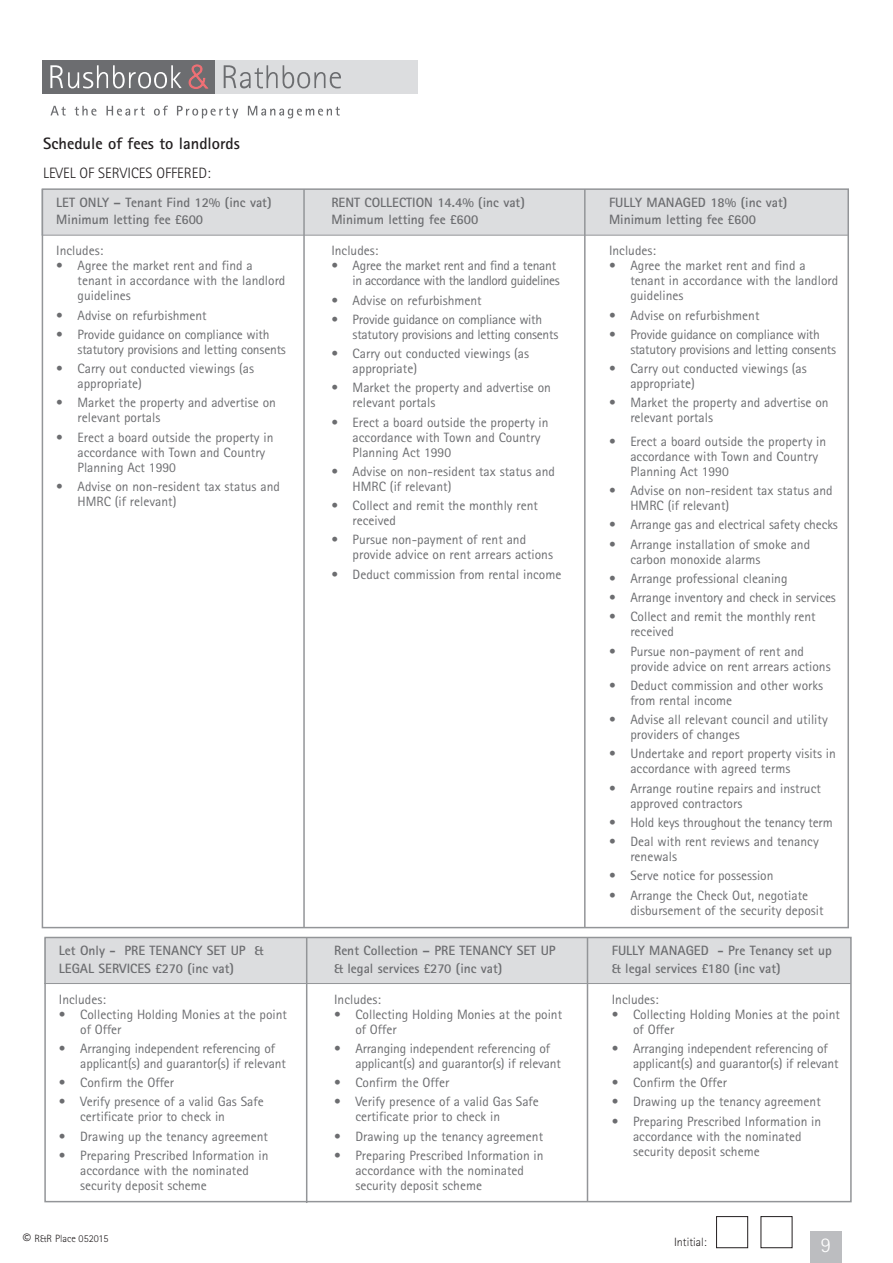
<style>
.page{position:relative;width:893px;height:1263px;background:#fff}
.page>*{position:absolute;margin:0;border:0;box-sizing:border-box;transform-origin:0 0}
.t1{font:300 21px "Rotis Sans Serif";color:#fff}
.t2{font:700 16.5px "Rotis Sans Serif";color:#231f20}
.t3{font:300 15px "Rotis Sans Serif";color:#231f20}
.t4{font:13.5px/15px "Rotis Sans Serif";color:#6c6d70}
.t5{font:700 13.5px/17.2px "Rotis Sans Serif";color:#6c6d70}
.t6{font:13.5px/15px "Rotis Sans Serif";letter-spacing:-.02em;color:#6c6d70}
.t7{font:13.5px/15px "Rotis Sans Serif";letter-spacing:-.035em;color:#6c6d70;text-align:right}
.t8{font:300 12px "Rotis Sans Serif";color:#231f20}
.t9{font:300 10.5px "Rotis Sans Serif";color:#231f20}
.s1{font-size:16.5px}
</style>
<div class="page">
<div style="left:43px;top:60px;width:173px;height:34px;background:#6c6d70"></div>
<div style="left:216px;top:60px;width:202px;height:34px;background:#dcdddf"></div>
<svg style="left:50px;top:65px;width:132px;height:23px"></svg>
<svg style="left:224px;top:65px;width:117px;height:23px"></svg>
<svg style="left:50px;top:106px;width:16px;height:10px"></svg>
<svg style="left:75px;top:106px;width:21px;height:10px"></svg>
<svg style="left:106px;top:106px;width:39px;height:10px"></svg>
<svg style="left:154px;top:106px;width:14px;height:10px"></svg>
<svg style="left:177px;top:106px;width:61px;height:12px"></svg>
<svg style="left:248px;top:106px;width:92px;height:12px"></svg>
<svg style="left:189px;top:65px;width:19px;height:24px"></svg>
<div style="left:716px;top:1216px;width:32px;height:32px;border:1px solid #231f20"></div>
<div style="left:761px;top:1216px;width:31px;height:32px;border:1px solid #231f20"></div>
<div style="left:810px;top:1231px;width:32px;height:32px;background:#bcbdc0"></div>
<div style="left:42px;top:189px;width:806px;height:46px;background:#dcdddf"></div>
<hr style="left:303px;top:189px;width:2px;height:738px;background:#939598">
<hr style="left:584px;top:189px;width:2px;height:739px;background:#939598">
<hr style="left:42px;top:235px;width:806px;height:1px;background:#939598">
<div style="left:44px;top:937px;width:807px;height:46px;background:#dcdddf"></div>
<div style="left:44px;top:937px;width:808px;height:265px;border:2px solid #939598"></div>
<hr style="left:306px;top:937px;width:1px;height:266px;background:#939598">
<hr style="left:587px;top:937px;width:1px;height:265px;background:#939598">
<hr style="left:44px;top:983px;width:807px;height:1px;background:#939598">
<p class="t2" style="left:43px;top:138px;width:198px">Schedule of fees to landlords</p>
<p class="t3" style="left:43px;top:168px;width:169px">LEVEL OF SERVICES OFFERED:</p>
<p class="t5" style="left:56px;top:195px;width:217px">LET ONLY – Tenant Find 12% (inc vat)<br>Minimum letting fee £600</p>
<p class="t4" style="left:56px;top:245px;width:48px">Includes:</p>
<p class="t4" style="left:78px;top:260px;width:209px;text-indent:-21px">• Agree the market rent and find a tenant in accordance with the landlord guidelines</p>
<p class="t4" style="left:56px;top:309px;width:152px">• Advise on refurbishment</p>
<p class="t4" style="left:78px;top:328px;width:210px;text-indent:-21px">• Provide guidance on compliance with statutory provisions and letting consents</p>
<p class="t4" style="left:78px;top:362px;width:178px;text-indent:-21px">• Carry out conducted viewings (as appropriate)</p>
<p class="t4" style="left:78px;top:397px;width:200px;text-indent:-21px">• Market the property and advertise on relevant portals</p>
<p class="t4" style="left:78px;top:431px;width:197px;text-indent:-21px">• Erect a board outside the property in accordance with Town and Country<br>Planning Act 1990</p>
<p class="t4" style="left:78px;top:480px;width:204px;text-indent:-21px">• Advise on non-resident tax status and<br>HMRC (if relevant)</p>
<p class="t5" style="left:331px;top:195px;width:195px">RENT COLLECTION 14.4% (inc vat)<br>Minimum letting fee £600</p>
<p class="t4" style="left:331px;top:245px;width:48px">Includes:</p>
<p class="t7" style="left:331px;top:260px;width:230px">• Agree the market rent and find a tenant in accordance with the landlord guidelines</p>
<p class="t4" style="left:331px;top:294px;width:152px">• Advise on refurbishment</p>
<p class="t6" style="left:353px;top:313px;width:207px;text-indent:-21px">• Provide guidance on compliance with statutory provisions and letting consents</p>
<p class="t4" style="left:353px;top:347px;width:178px;text-indent:-21px">• Carry out conducted viewings (as appropriate)</p>
<p class="t4" style="left:353px;top:382px;width:200px;text-indent:-21px">• Market the property and advertise on relevant portals</p>
<p class="t4" style="left:353px;top:416px;width:197px;text-indent:-21px">• Erect a board outside the property in accordance with Town and Country<br>Planning Act 1990</p>
<p class="t4" style="left:353px;top:465px;width:204px;text-indent:-21px">• Advise on non-resident tax status and<br>HMRC (if relevant)</p>
<p class="t4" style="left:353px;top:499px;width:187px;text-indent:-21px">• Collect and remit the monthly rent received</p>
<p class="t4" style="left:353px;top:534px;width:202px;text-indent:-21px">• Pursue non-payment of rent and provide advice on rent arrears actions</p>
<p class="t4" style="left:331px;top:568px;width:232px">• Deduct commission from rental income</p>
<p class="t5" style="left:59px;top:943px;width:206px">Let Only - PRE TENANCY SET UP &amp;<br>LEGAL SERVICES £270 (inc vat)</p>
<p class="t4" style="left:59px;top:993px;width:48px">Includes:</p>
<p class="t4" style="left:80px;top:1008px;width:208px;text-indent:-21px">• Collecting Holding Monies at the point of Offer</p>
<p class="t4" style="left:80px;top:1042px;width:207px;text-indent:-21px">• Arranging independent referencing of applicant(s) and guarantor(s) if relevant</p>
<p class="t4" style="left:59px;top:1076px;width:117px">• Confirm the Offer</p>
<p class="t4" style="left:80px;top:1096px;width:185px;text-indent:-21px">• Verify presence of a valid Gas Safe certificate prior to check in</p>
<p class="t4" style="left:59px;top:1130px;width:211px">• Drawing up the tenancy agreement</p>
<p class="t4" style="left:80px;top:1149px;width:190px;text-indent:-21px">• Preparing Prescribed Information in accordance with the nominated security deposit scheme</p>
<p class="t5" style="left:334px;top:943px;width:223px">Rent Collection – PRE TENANCY SET UP &amp; legal services £270 (inc vat)</p>
<p class="t4" style="left:334px;top:993px;width:48px">Includes:</p>
<p class="t4" style="left:355px;top:1008px;width:208px;text-indent:-21px">• Collecting Holding Monies at the point of Offer</p>
<p class="t4" style="left:355px;top:1042px;width:207px;text-indent:-21px">• Arranging independent referencing of applicant(s) and guarantor(s) if relevant</p>
<p class="t4" style="left:334px;top:1076px;width:117px">• Confirm the Offer</p>
<p class="t4" style="left:355px;top:1096px;width:185px;text-indent:-21px">• Verify presence of a valid Gas Safe certificate prior to check in</p>
<p class="t4" style="left:334px;top:1130px;width:211px">• Drawing up the tenancy agreement</p>
<p class="t4" style="left:355px;top:1149px;width:190px;text-indent:-21px">• Preparing Prescribed Information in accordance with the nominated security deposit scheme</p>
<p class="t5" style="left:609px;top:195px;width:180px">FULLY MANAGED 18% (inc vat)<br>Minimum letting fee £600</p>
<p class="t4" style="left:609px;top:245px;width:48px">Includes:</p>
<p class="t4" style="left:630px;top:260px;width:209px;text-indent:-21px">• Agree the market rent and find a tenant in accordance with the landlord guidelines</p>
<p class="t4" style="left:609px;top:309px;width:152px">• Advise on refurbishment</p>
<p class="t6" style="left:630px;top:328px;width:207px;text-indent:-21px">• Provide guidance on compliance with statutory provisions and letting consents</p>
<p class="t4" style="left:630px;top:362px;width:178px;text-indent:-21px">• Carry out conducted viewings (as appropriate)</p>
<p class="t4" style="left:630px;top:397px;width:200px;text-indent:-21px">• Market the property and advertise on relevant portals</p>
<p class="t4" style="left:630px;top:435px;width:197px;text-indent:-21px">• Erect a board outside the property in accordance with Town and Country<br>Planning Act 1990</p>
<p class="t4" style="left:630px;top:484px;width:204px;text-indent:-21px">• Advise on non-resident tax status and<br>HMRC (if relevant)</p>
<p class="t4" style="left:609px;top:519px;width:230px">• Arrange gas and electrical safety checks</p>
<p class="t4" style="left:630px;top:538px;width:181px;text-indent:-21px">• Arrange installation of smoke and carbon monoxide alarms</p>
<p class="t4" style="left:609px;top:572px;width:180px">• Arrange professional cleaning</p>
<p class="t4" style="left:609px;top:591px;width:228px">• Arrange inventory and check in services</p>
<p class="t4" style="left:630px;top:611px;width:187px;text-indent:-21px">• Collect and remit the monthly rent received</p>
<p class="t4" style="left:630px;top:645px;width:202px;text-indent:-21px">• Pursue non-payment of rent and provide advice on rent arrears actions</p>
<p class="t4" style="left:630px;top:679px;width:194px;text-indent:-21px">• Deduct commission and other works from rental income</p>
<p class="t4" style="left:630px;top:713px;width:199px;text-indent:-21px">• Advise all relevant council and utility providers of changes</p>
<p class="t4" style="left:630px;top:748px;width:207px;text-indent:-21px">• Undertake and report property visits in accordance with agreed terms</p>
<p class="t4" style="left:630px;top:782px;width:192px;text-indent:-21px">• Arrange routine repairs and instruct approved contractors</p>
<p class="t4" style="left:609px;top:816px;width:225px">• Hold keys throughout the tenancy term</p>
<p class="t4" style="left:630px;top:835px;width:190px;text-indent:-21px">• Deal with rent reviews and tenancy renewals</p>
<p class="t4" style="left:609px;top:870px;width:166px">• Serve notice for possession</p>
<p class="t4" style="left:630px;top:889px;width:195px;text-indent:-21px">• Arrange the Check Out, negotiate disbursement of the security deposit</p>
<p class="t5" style="left:612px;top:943px;width:221px">FULLY MANAGED - Pre Tenancy set up &amp; legal services £180 (inc vat)</p>
<p class="t4" style="left:612px;top:993px;width:48px">Includes:</p>
<p class="t4" style="left:633px;top:1008px;width:208px;text-indent:-21px">• Collecting Holding Monies at the point of Offer</p>
<p class="t4" style="left:633px;top:1042px;width:207px;text-indent:-21px">• Arranging independent referencing of applicant(s) and guarantor(s) if relevant</p>
<p class="t4" style="left:612px;top:1076px;width:117px">• Confirm the Offer</p>
<p class="t4" style="left:612px;top:1096px;width:211px">• Drawing up the tenancy agreement</p>
<p class="t4" style="left:633px;top:1115px;width:190px;text-indent:-21px">• Preparing Prescribed Information in accordance with the nominated security deposit scheme</p>
<p class="t9" style="left:23px;top:1234px;width:87px"><span class="s1">©</span> R&amp;R Place 052015</p>
<p class="t8" style="left:674px;top:1237px;width:34px">Intitial:</p>
<h1 class="t1" style="left:821px;top:1237px;width:12px">9</h1>
</div>
